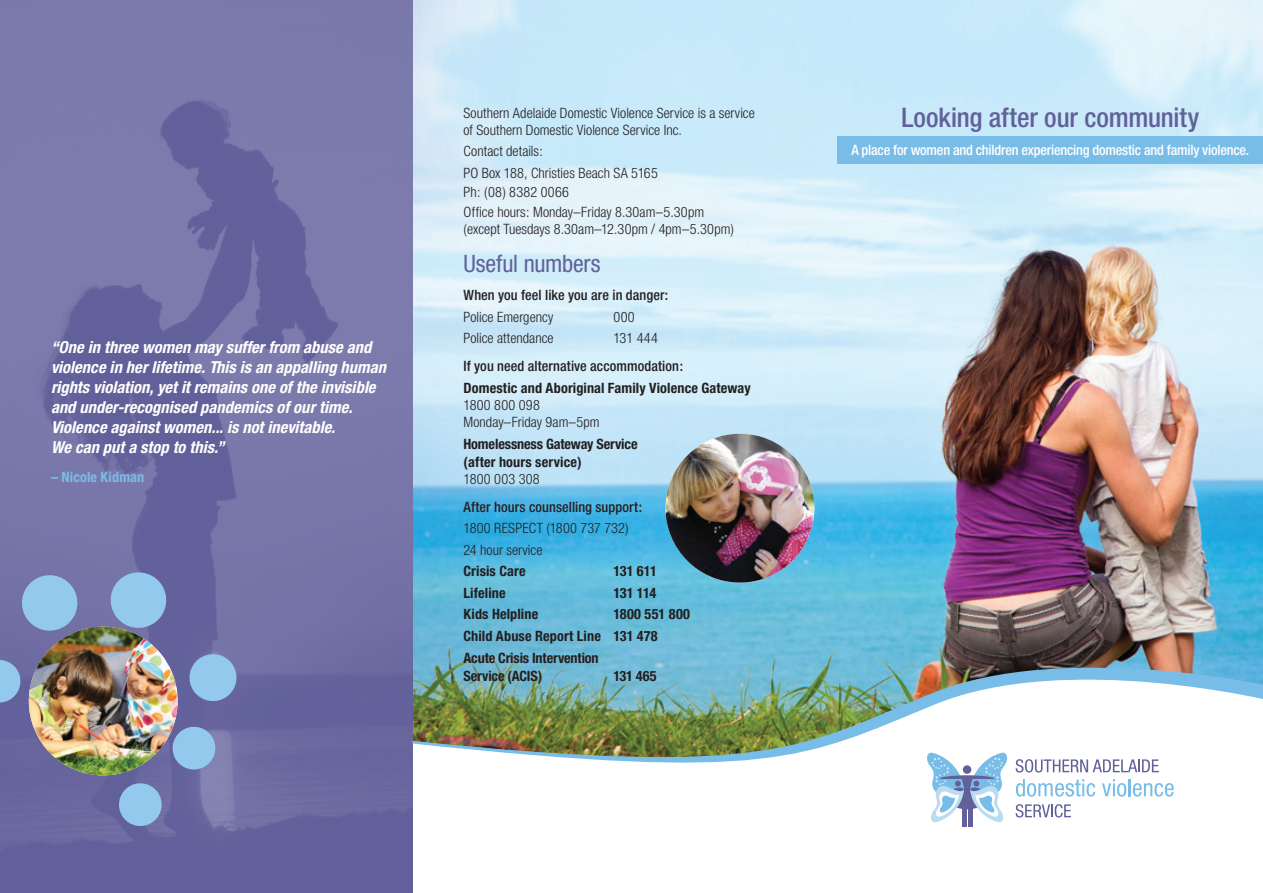
<style>
.page{position:relative;width:1263px;height:893px;background:#fff}
.page>*{position:absolute;margin:0;border:0;box-sizing:border-box;transform-origin:0 0}
.t1{font:500 condensed 27px "Helvetica Neue";letter-spacing:-.005em;color:#62609a}
.t2{font:condensed 24px "Helvetica Neue";letter-spacing:-.01em;color:#62609a}
.t3{font:italic 700 condensed 16.5px/20.1px "Helvetica Neue";letter-spacing:.005em;color:#fff}
.t4{font:300 condensed 14.25px/17.2px "Helvetica Neue";letter-spacing:.005em;color:#231f20}
.t5{font:700 condensed 14.25px/21.9px "Helvetica Neue";letter-spacing:.005em;color:#231f20}
.t6{font:500 condensed 14.25px "Helvetica Neue";letter-spacing:.005em;color:#231f20}
.t7{font:500 condensed 14.25px "Helvetica Neue";letter-spacing:-.015em;color:#fff}
.t8{font:700 condensed 14.25px "Helvetica Neue";letter-spacing:.005em;color:#78bde8}
</style>
<div class="page">
<img style="left:412px;top:0;width:851px;height:639px">
<img style="left:0;top:0;width:412px;height:893px">
<img style="left:412px;top:639px;width:851px;height:143px">
<div style="left:838px;top:136px;width:425px;height:28px;background:#78bde8"></div>
<hr style="left:962px;top:808px;width:4px;height:18px;background:#62609a">
<hr style="left:968px;top:808px;width:4px;height:18px;background:#62609a">
<svg style="left:925px;top:751px;width:84px;height:72px"></svg>
<svg style="left:1016px;top:759px;width:143px;height:13px"></svg>
<svg style="left:1016px;top:779px;width:79px;height:18px"></svg>
<svg style="left:1102px;top:779px;width:72px;height:18px"></svg>
<svg style="left:1016px;top:804px;width:55px;height:13px"></svg>
<svg style="left:0;top:657px;width:23px;height:48px"></svg>
<svg style="left:18px;top:571px;width:63px;height:63px;background:#86a6d0"></svg>
<svg style="left:107px;top:569px;width:63px;height:62px;background:#84a5d0"></svg>
<svg style="left:186px;top:651px;width:54px;height:53px;background:#82a2cd"></svg>
<svg style="left:170px;top:724px;width:48px;height:48px;background:#85a7d0"></svg>
<svg style="left:116px;top:780px;width:48px;height:49px;background:#82a2cd"></svg>
<img style="left:29px;top:627px;width:149px;height:148px;border-radius:72px">
<img style="left:665px;top:434px;width:149px;height:149px;border-radius:74px">
<p class="t3" style="left:51px;top:337px;width:337px">“One in three women may suffer from abuse and violence in her lifetime. This is an appalling human rights violation, yet it remains one of the invisible and under-recognised pandemics of our time.<br>Violence against women... is not inevitable.<br>We can put a stop to this.”</p>
<p class="t8" style="left:51px;top:468px;width:95px">– Nicole Kidman</p>
<p class="t4" style="left:463px;top:104px;width:293px">Southern Adelaide Domestic Violence Service is a service of Southern Domestic Violence Service Inc.</p>
<p class="t4" style="left:463px;top:141px;width:196px;line-height:21.5px">Contact details:<br>PO Box 188, Christies Beach SA 5165</p>
<p class="t4" style="left:463px;top:182px;width:242px;line-height:19.4px">Ph: (08) 8382 0066<br>Office hours: Monday–Friday 8.30am–5.30pm</p>
<p class="t4" style="left:463px;top:220px;width:272px">(except Tuesdays 8.30am–12.30pm / 4pm–5.30pm)</p>
<h2 class="t2" style="left:463px;top:250px;width:139px">Useful numbers</h2>
<p class="t6" style="left:463px;top:287px;width:206px">When you feel like you are in danger:</p>
<p class="t4" style="left:463px;top:308px;width:91px">Police Emergency</p>
<p class="t4" style="left:613px;top:308px;width:23px">000</p>
<p class="t4" style="left:463px;top:330px;width:92px">Police attendance</p>
<p class="t4" style="left:613px;top:330px;width:46px">131 444</p>
<p class="t6" style="left:463px;top:358px;width:221px">If you need alternative accommodation:</p>
<p class="t5" style="left:463px;top:376px;width:289px">Domestic and Aboriginal Family Violence Gateway</p>
<p class="t4" style="left:463px;top:396px;width:138px">1800 800 098<br>Monday–Friday 9am–5pm</p>
<p class="t5" style="left:463px;top:436px;width:176px;line-height:17.2px">Homelessness Gateway Service (after hours service)</p>
<p class="t4" style="left:463px;top:470px;width:78px">1800 003 308</p>
<p class="t6" style="left:463px;top:498px;width:180px">After hours counselling support:</p>
<p class="t4" style="left:463px;top:517px;width:167px;line-height:21.5px">1800 RESPECT (1800 737 732)<br>24 hour service</p>
<p class="t5" style="left:463px;top:560px;width:64px">Crisis Care</p>
<p class="t5" style="left:613px;top:560px;width:45px">131 611</p>
<p class="t5" style="left:463px;top:582px;width:44px">Lifeline</p>
<p class="t5" style="left:613px;top:582px;width:44px">131 114</p>
<p class="t5" style="left:463px;top:603px;width:76px">Kids Helpline</p>
<p class="t5" style="left:463px;top:603px;width:228px;text-indent:150px">1800 551 800<br>Child Abuse Report Line 131 478<br>Acute Crisis Intervention</p>
<p class="t5" style="left:463px;top:665px;width:80px">Service (ACIS)</p>
<p class="t5" style="left:613px;top:665px;width:45px">131 465</p>
<h1 class="t1" style="left:901px;top:102px;width:299px">Looking after our community</h1>
<p class="t7" style="left:851px;top:141px;width:399px">A place for women and children experiencing domestic and family violence.</p>
</div>
